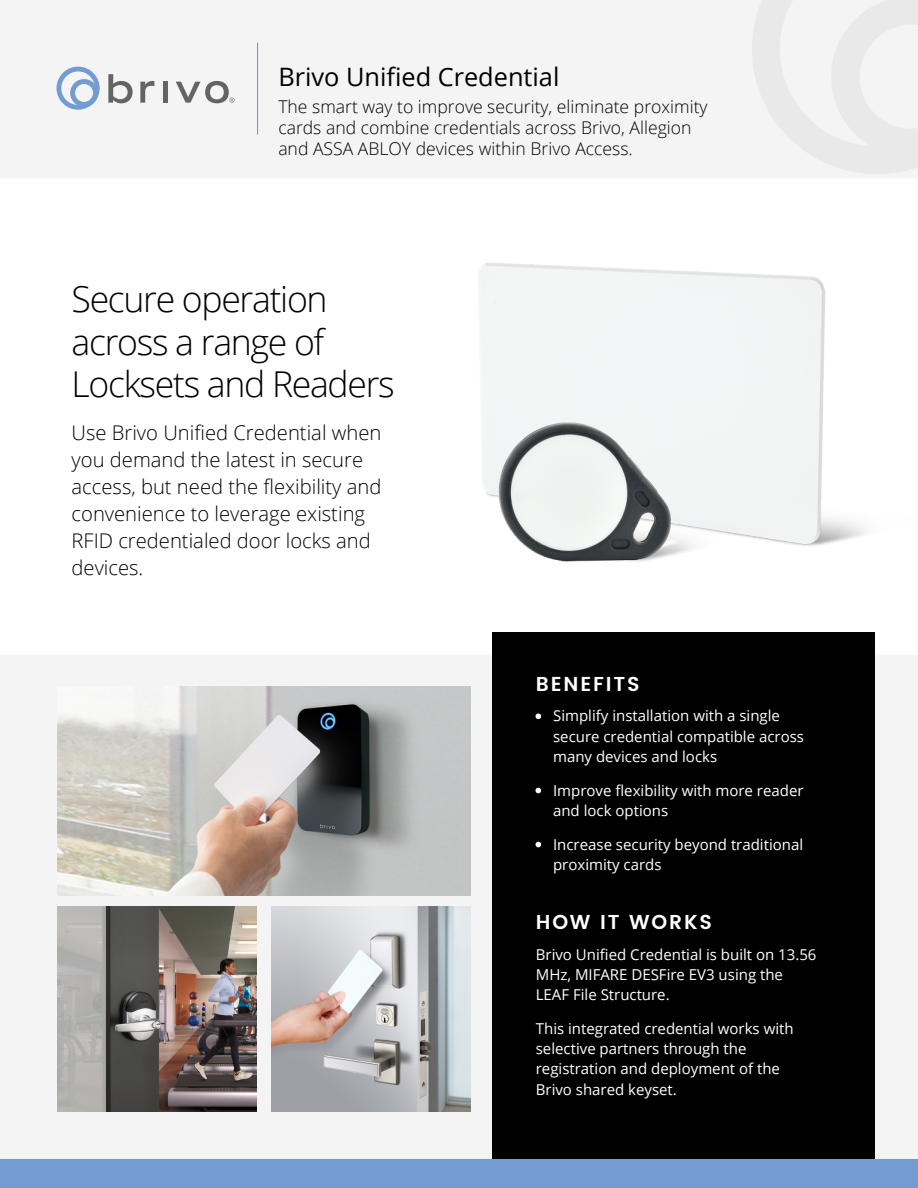
<style>
.page{position:relative;width:918px;height:1188px;background:#fff}
.page>*{position:absolute;margin:0;border:0;box-sizing:border-box;transform-origin:0 0}
.t1{font:300 35.7px/42.2px "Open Sans";letter-spacing:-.035em;color:#000}
.t2{font:25.35px "Open Sans";color:#000}
.t3{font:300 20.25px/27px "Open Sans";color:#000}
.t4{font:600 20.1px "Poppins";letter-spacing:.09em;color:#fff}
.t5{font:300 17.55px/21.1px "Open Sans";color:#000}
.t6{font:15px/20.2px "Open Sans";color:#fff}
</style>
<div class="page">
<div style="left:0;top:655px;width:918px;height:533px;background:#f4f4f4"></div>
<div style="left:492px;top:632px;width:383px;height:556px;background:#000"></div>
<div style="left:0;top:0;width:918px;height:178px;background:#f4f4f4"></div>
<div style="left:163px;top:82px;width:5px;height:21px;background:#626568"></div>
<svg style="left:108px;top:74px;width:25px;height:29px"></svg>
<svg style="left:176px;top:81px;width:59px;height:22px"></svg>
<svg style="left:140px;top:81px;width:14px;height:22px"></svg>
<svg style="left:57px;top:67px;width:43px;height:43px"></svg>
<hr style="left:257px;top:43px;width:1px;height:91px;background:#739dd2">
<div style="left:0;top:1159px;width:918px;height:29px;background:#739cd2"></div>
<svg style="left:536px;top:713px;width:5px;height:6px"></svg>
<svg style="left:536px;top:788px;width:5px;height:5px"></svg>
<svg style="left:536px;top:842px;width:5px;height:5px"></svg>
<img style="left:479px;top:262px;width:388px;height:300px">
<img style="left:57px;top:686px;width:413px;height:209px">
<img style="left:57px;top:906px;width:199px;height:205px">
<img style="left:271px;top:906px;width:199px;height:205px">
<p class="t2" style="left:278px;top:59px;width:283px">Brivo Unified Credential</p>
<p class="t5" style="left:278px;top:95px;width:431px">The smart way to improve security, eliminate proximity cards and combine credentials across Brivo, Allegion and ASSA ABLOY devices within Brivo Access.</p>
<p class="t1" style="left:72px;top:278px;width:325px">Secure operation across a range of<br>Locksets and Readers</p>
<p class="t3" style="left:72px;top:419px;width:311px">Use Brivo Unified Credential when you demand the latest in secure access, but need the flexibility and convenience to leverage existing<br>RFID credentialed door locks and devices.</p>
<p class="t4" style="left:536px;top:672px;width:105px">BENEFITS</p>
<p class="t6" style="left:553px;top:705px;width:252px">Simplify installation with a single secure credential compatible across many devices and locks</p>
<p class="t6" style="left:553px;top:780px;width:252px">Improve flexibility with more reader and lock options</p>
<p class="t6" style="left:553px;top:834px;width:252px">Increase security beyond traditional proximity cards</p>
<p class="t4" style="left:536px;top:910px;width:178px">HOW IT WORKS</p>
<p class="t6" style="left:536px;top:944px;width:282px">Brivo Unified Credential is built on 13.56<br>MHz, MIFARE DESFire EV3 using the<br>LEAF File Structure.</p>
<p class="t6" style="left:536px;top:1018px;width:259px">This integrated credential works with selective partners through the registration and deployment of the<br>Brivo shared keyset.</p>
</div>
